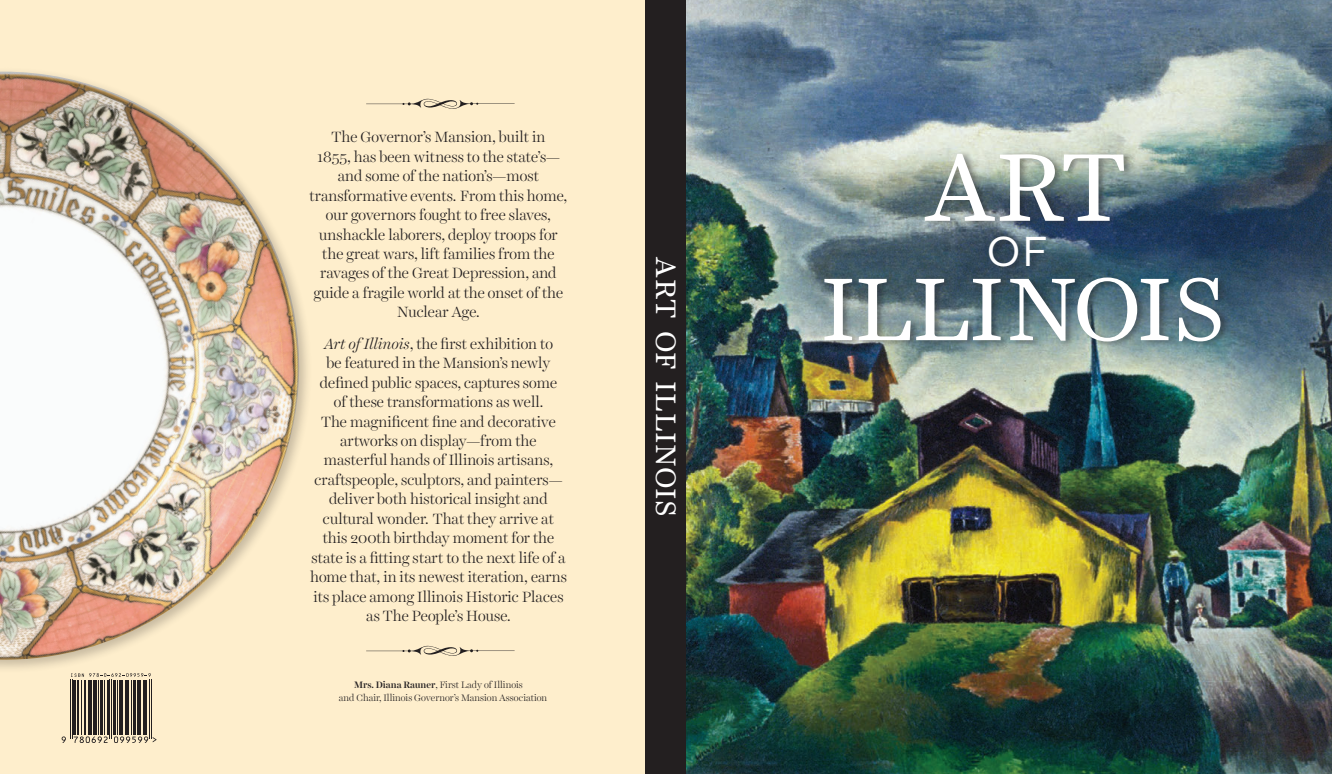
<style>
.page{position:relative;width:1332px;height:774px;background:#fff}
.page>*{position:absolute;margin:0;border:0;box-sizing:border-box;transform-origin:0 0}
.t1{font:97.7px "Harriet Text";color:#fff}
.t2{font:90.3px "Harriet Text";letter-spacing:-.02em;color:#fff}
.t3{font:41.6px "Alright Sans";color:#fff}
.t4{font:28.6px "Harriet Text";letter-spacing:.015em;color:#fff}
.t5{font:300 15px/19.4px "Harriet Display";color:#231f20;text-align:center}
.t6{font:300 9.5px "Harriet Display";color:#231f20}
.s1{font-style:italic}
.s2{font-weight:500}
</style>
<div class="page">
<img style="left:686px;top:0;width:646px;height:774px">
<div style="left:0;top:0;width:646px;height:774px;background:#feeecc"></div>
<div style="left:646px;top:0;width:40px;height:774px;background:#231f20"></div>
<div style="left:0;top:66px;width:313px;height:607px;background:#231f20;opacity:.25"></div>
<img style="left:0;top:72px;width:313px;height:590px">
<svg style="left:366px;top:99px;width:149px;height:10px"></svg>
<div style="left:824px;top:274px;width:406px;height:75px;background:#231f20;opacity:.4"></div>
<div style="left:924px;top:151px;width:209px;height:77px;background:#231f20;opacity:.4"></div>
<div style="left:988px;top:233px;width:67px;height:40px;background:#231f20;opacity:.4"></div>
<svg style="left:366px;top:646px;width:149px;height:10px"></svg>
<hr style="left:70px;top:680px;width:1px;height:59px;background:#231f20">
<hr style="left:72px;top:680px;width:1px;height:59px;background:#231f20">
<hr style="left:73px;top:680px;width:3px;height:55px;background:#231f20">
<hr style="left:77px;top:680px;width:2px;height:55px;background:#231f20">
<hr style="left:81px;top:680px;width:1px;height:55px;background:#231f20">
<hr style="left:84px;top:680px;width:1px;height:55px;background:#231f20">
<hr style="left:86px;top:680px;width:1px;height:55px;background:#231f20">
<hr style="left:88px;top:680px;width:3px;height:55px;background:#231f20">
<hr style="left:92px;top:680px;width:1px;height:55px;background:#231f20">
<hr style="left:93px;top:680px;width:4px;height:55px;background:#231f20">
<hr style="left:98px;top:680px;width:1px;height:55px;background:#231f20">
<hr style="left:100px;top:680px;width:3px;height:55px;background:#231f20">
<hr style="left:104px;top:680px;width:1px;height:55px;background:#231f20">
<hr style="left:107px;top:680px;width:2px;height:55px;background:#231f20">
<hr style="left:110px;top:680px;width:1px;height:59px;background:#231f20">
<hr style="left:111px;top:680px;width:1px;height:59px;background:#231f20">
<hr style="left:113px;top:680px;width:2px;height:55px;background:#231f20">
<hr style="left:117px;top:680px;width:1px;height:55px;background:#231f20">
<hr style="left:119px;top:680px;width:2px;height:55px;background:#231f20">
<hr style="left:122px;top:680px;width:1px;height:55px;background:#231f20">
<hr style="left:125px;top:680px;width:2px;height:55px;background:#231f20">
<hr style="left:128px;top:680px;width:1px;height:55px;background:#231f20">
<hr style="left:131px;top:680px;width:1px;height:55px;background:#231f20">
<hr style="left:134px;top:680px;width:2px;height:55px;background:#231f20">
<hr style="left:137px;top:680px;width:2px;height:55px;background:#231f20">
<hr style="left:140px;top:680px;width:1px;height:55px;background:#231f20">
<hr style="left:143px;top:680px;width:2px;height:55px;background:#231f20">
<hr style="left:146px;top:680px;width:1px;height:55px;background:#231f20">
<hr style="left:149px;top:680px;width:1px;height:59px;background:#231f20">
<hr style="left:151px;top:680px;width:1px;height:59px;background:#231f20">
<svg style="left:62px;top:736px;width:4px;height:7px"></svg>
<svg style="left:74px;top:736px;width:34px;height:7px"></svg>
<svg style="left:114px;top:736px;width:43px;height:7px"></svg>
<svg style="left:71px;top:673px;width:80px;height:4px"></svg>
<p class="t5" style="left:310px;top:127px;width:259px">The Governor’s Mansion, built in<br>1855, has been witness to the state’s— and some of the nation’s—most transformative events. From this home, our governors fought to free slaves, unshackle laborers, deploy troops for the great wars, lift families from the ravages of the Great Depression, and guide a fragile world at the onset of the Nuclear Age.</p>
<p class="t5" style="left:310px;top:334px;width:258px"><span class="s1">Art of Illinois</span>, the first exhibition to<br>be featured in the Mansion’s newly defined public spaces, captures some<br>of these transformations as well.<br>The magnificent fine and decorative artworks on display—from the masterful hands of Illinois artisans, craftspeople, sculptors, and painters— deliver both historical insight and cultural wonder. That they arrive at this 200th birthday moment for the state is a fitting start to the next life of a home that, in its newest iteration, earns its place among Illinois Historic Places as The People’s House.</p>
<p class="t6" style="left:354px;top:678px;width:170px"><span class="s2">Mrs. Diana Rauner</span>, First Lady of Illinois</p>
<p class="t6" style="left:339px;top:691px;width:210px">and Chair, Illinois Governor’s Mansion Association</p>
<p class="t4" style="left:686px;top:257px;width:261px;rotate:90deg">ART OF ILLINOIS</p>
<p class="t1" style="left:925px;top:119px;width:203px">ART</p>
<p class="t3" style="left:987px;top:224px;width:63px">OF</p>
<p class="t2" style="left:820px;top:246px;width:407px">ILLINOIS</p>
</div>
